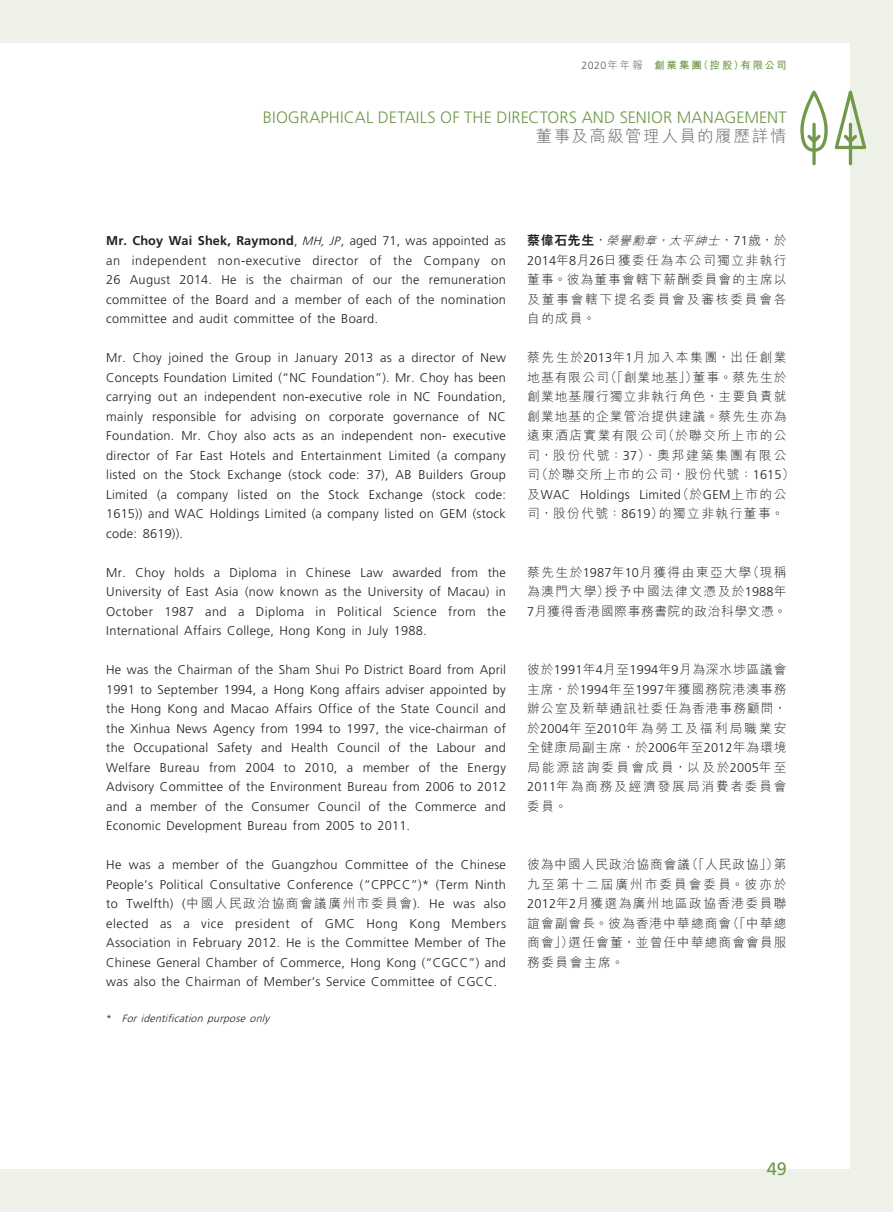
<style>
.page{position:relative;width:893px;height:1212px;background:#fff}
.page>*{position:absolute;margin:0;border:0;box-sizing:border-box;transform-origin:0 0}
.t1{font:18px "Frutiger LT Std";color:#71994b}
.t2{font:300 16.5px "Frutiger LT Std";letter-spacing:.005em;color:#71994b}
.t3{font:300 16.5px "M Hei HK";letter-spacing:.095em;color:#636366}
._01_Body_Text{font:300 12.75px/19.5px "Frutiger LT Std";letter-spacing:.025em;color:#231f20;text-align:justify}
._01_Body_Text-2{font:300 12.75px/19.5px "M Hei HK";letter-spacing:.105em;color:#231f20;text-align:justify}
._01_Body_Text-3{font:italic 300 12px "M Hei HK";color:#231f20}
._21_IN0__Note{font:italic 300 10.5px "Frutiger LT Std";color:#231f20}
.t4{font:700 10.5px "M Hei HK";letter-spacing:.17em;color:#71994b}
.s1{font-family:"Frutiger LT Std";font-weight:300;color:#57585a}
.s2{font-weight:300;color:#57585a}
.s3{font-weight:700}
.s4{font-style:italic;font-size:12px}
.s5{font-family:"M Hei HK"}
.s6{font-style:normal}
.s7{font-family:"C Hei 2 HK";font-weight:800;font-style:normal;font-size:12.75px}
.s8{font-style:normal;font-size:12.75px}
.s9{font-family:"Frutiger LT Std";font-style:normal;font-size:12.75px}
.s10{font-family:"Frutiger LT Std"}
</style>
<div class="page">
<div style="left:0;top:1169px;width:893px;height:43px;background:#eef1e7"></div>
<div style="left:0;top:0;width:893px;height:43px;background:#eef1e7"></div>
<div style="left:850px;top:0;width:43px;height:1212px;background:#eef1e7"></div>
<svg style="left:835px;top:91px;width:31px;height:74px"></svg>
<svg style="left:800px;top:91px;width:28px;height:74px"></svg>
<p class="t4" style="left:582px;top:57px;width:207px"><span class="s1">2020</span><span class="s2">年年報</span> 創業集團（控股）有限公司</p>
<p class="t2" style="left:263px;top:107px;width:525px">BIOGRAPHICAL DETAILS OF THE DIRECTORS AND SENIOR MANAGEMENT</p>
<p class="t3" style="left:536px;top:124px;width:252px">董事及高級管理人員的履歷詳情</p>
<p class="_01_Body_Text" style="left:106px;top:231px;width:401px"><span class="s3">Mr. Choy Wai Shek, Raymond</span>, <span class="s4">MH, JP</span>, aged 71, was appointed as an independent non-executive director of the Company on 26 August 2014. He is the chairman of our the remuneration committee of the Board and a member of each of the nomination committee and audit committee of the Board.</p>
<p class="_01_Body_Text" style="left:106px;top:348px;width:401px">Mr. Choy joined the Group in January 2013 as a director of New Concepts Foundation Limited (“NC Foundation”). Mr. Choy has been carrying out an independent non-executive role in NC Foundation, mainly responsible for advising on corporate governance of NC Foundation. Mr. Choy also acts as an independent non- executive director of Far East Hotels and Entertainment Limited (a company listed on the Stock Exchange (stock code: 37), AB Builders Group Limited (a company listed on the Stock Exchange (stock code:<br>1615)) and WAC Holdings Limited (a company listed on GEM (stock code: 8619)).</p>
<p class="_01_Body_Text" style="left:106px;top:563px;width:401px">Mr. Choy holds a Diploma in Chinese Law awarded from the University of East Asia (now known as the University of Macau) in October 1987 and a Diploma in Political Science from the International Affairs College, Hong Kong in July 1988.</p>
<p class="_01_Body_Text" style="left:106px;top:660px;width:401px">He was the Chairman of the Sham Shui Po District Board from April 1991 to September 1994, a Hong Kong affairs adviser appointed by the Hong Kong and Macao Affairs Office of the State Council and the Xinhua News Agency from 1994 to 1997, the vice-chairman of the Occupational Safety and Health Council of the Labour and Welfare Bureau from 2004 to 2010, a member of the Energy Advisory Committee of the Environment Bureau from 2006 to 2012 and a member of the Consumer Council of the Commerce and Economic Development Bureau from 2005 to 2011.</p>
<p class="_01_Body_Text" style="left:106px;top:855px;width:401px">He was a member of the Guangzhou Committee of the Chinese People’s Political Consultative Conference (“CPPCC”)* (Term Ninth to Twelfth) (<span class="s5">中國人民政治協商會議廣州市委員會</span>). He was also elected as a vice president of GMC Hong Kong Members Association in February 2012. He is the Committee Member of The Chinese General Chamber of Commerce, Hong Kong (“CGCC”) and was also the Chairman of Member’s Service Committee of CGCC.</p>
<p class="_21_IN0__Note" style="left:106px;top:1013px;width:168px"><span class="s6">*</span> For identification purpose only</p>
<p class="_01_Body_Text-3" style="left:527px;top:232px;width:261px"><span class="s7">蔡偉石先生</span><span class="s8">，</span>榮譽勳章，太平紳士<span class="s8">，</span><span class="s9">71</span><span class="s8">歲，於</span></p>
<p class="_01_Body_Text-2" style="left:527px;top:250px;width:261px"><span class="s10">2014</span>年<span class="s10">8</span>月<span class="s10">26</span>日獲委任為本公司獨立非執行董事。彼為董事會轄下薪酬委員會的主席以及董事會轄下提名委員會及審核委員會各自的成員。</p>
<p class="_01_Body_Text-2" style="left:527px;top:347px;width:269px;text-align:left">蔡先生於<span class="s10">2013</span>年<span class="s10">1</span>月加入本集團，出任創業地基有限公司（「創業地基」）董事。蔡先生於創業地基履行獨立非執行角色，主要負責就創業地基的企業管治提供建議。蔡先生亦為遠東酒店實業有限公司（於聯交所上市的公司，股份代號：<span class="s10">37</span>）、奧邦建築集團有限公司（於聯交所上市的公司，股份代號：<span class="s10">1615</span>）及<span class="s10">WAC Holdings Limited</span>（於<span class="s10">GEM</span>上市的公司，股份代號：<span class="s10">8619</span>）的獨立非執行董事。</p>
<p class="_01_Body_Text-2" style="left:527px;top:562px;width:261px">蔡先生於<span class="s10">1987</span>年<span class="s10">10</span>月獲得由東亞大學（現稱為澳門大學）授予中國法律文憑及於<span class="s10">1988</span>年<span class="s10">7</span>月獲得香港國際事務書院的政治科學文憑。</p>
<p class="_01_Body_Text-2" style="left:527px;top:659px;width:261px">彼於<span class="s10">1991</span>年<span class="s10">4</span>月至<span class="s10">1994</span>年<span class="s10">9</span>月為深水埗區議會主席，於<span class="s10">1994</span>年至<span class="s10">1997</span>年獲國務院港澳事務辦公室及新華通訊社委任為香港事務顧問，於<span class="s10">2004</span>年至<span class="s10">2010</span>年為勞工及福利局職業安全健康局副主席，於<span class="s10">2006</span>年至<span class="s10">2012</span>年為環境局能源諮詢委員會成員，以及於<span class="s10">2005</span>年至<span class="s10">2011</span>年為商務及經濟發展局消費者委員會委員。</p>
<p class="_01_Body_Text-2" style="left:527px;top:854px;width:261px">彼為中國人民政治協商會議（「人民政協」）第九至第十二屆廣州市委員會委員。彼亦於<span class="s10">2012</span>年<span class="s10">2</span>月獲選為廣州地區政協香港委員聯誼會副會長。彼為香港中華總商會（「中華總商會」）選任會董，並曾任中華總商會會員服務委員會主席。</p>
<h1 class="t1" style="left:767px;top:1158px;width:21px">49</h1>
</div>
